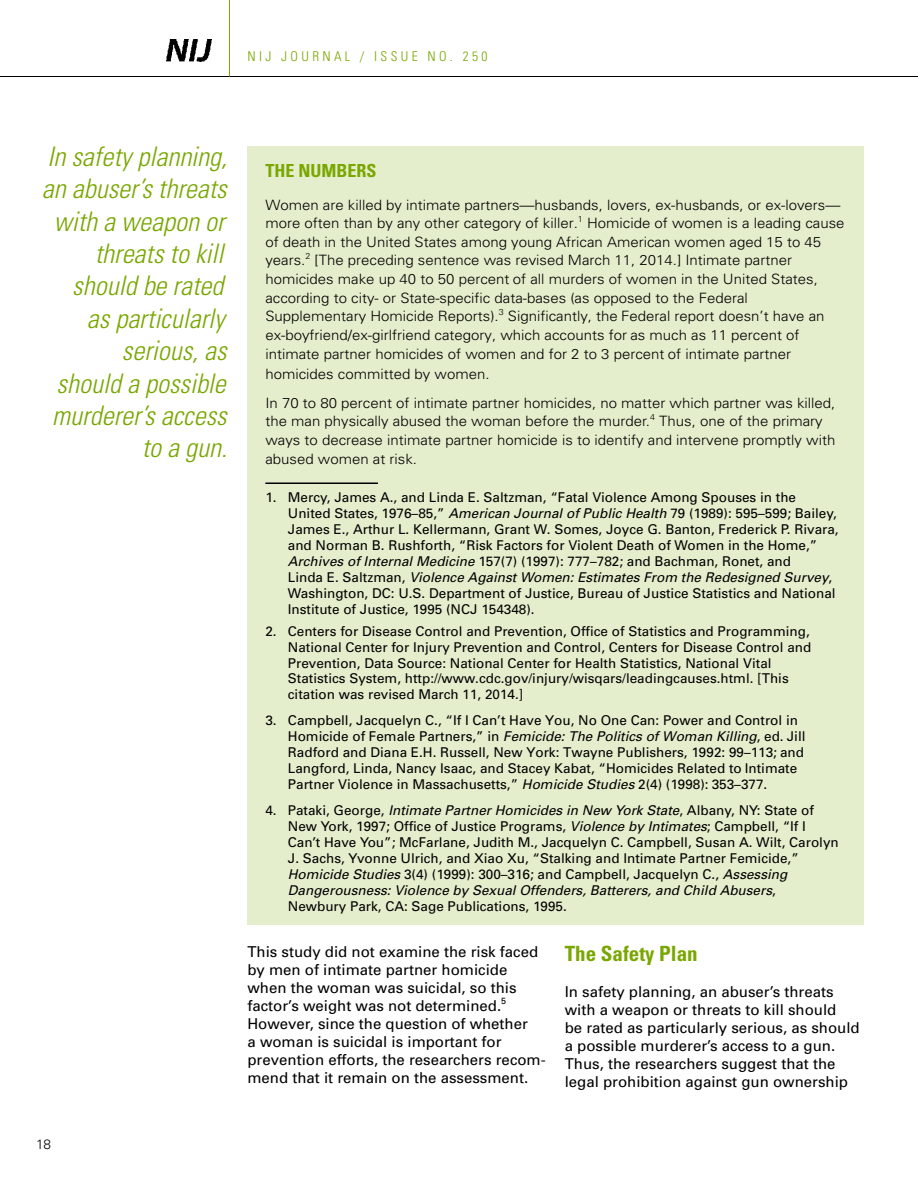
<style>
.page{position:relative;width:918px;height:1188px;background:#fff}
.page>*{position:absolute;margin:0;border:0;box-sizing:border-box;transform-origin:0 0}
.t1{font:italic 300 condensed 27px/32.4px "Univers";color:#79a700;text-align:right}
.t2{font:700 condensed 21px "Univers";color:#79a700}
.t3{font:700 condensed 18px "Univers";color:#79a700}
.t4{font:15px/18px "Univers";color:#000}
.t5{font:300 14.25px/18.8px "Univers";color:#000;scale:1.05 1}
.t6{font:300 14.25px/17.7px "Univers LT Std";color:#000;scale:1.05 1}
.t7{font:13.5px/16px "Univers";color:#000}
.t8{font:13.5px/15.8px "Univers LT Std";color:#000}
.t9{font:300 condensed 13.5px "Univers";letter-spacing:.25em;color:#79a700}
.t10{font:300 13.5px "Univers";color:#000}
.s1{font-family:"Univers LT Std"}
.s2{font-family:"Univers"}
.s3{font-style:italic}
</style>
<div class="page">
<hr style="left:0;top:76px;width:918px;height:1px;background:#000">
<hr style="left:229px;top:0;width:1px;height:76px;background:#79a700">
<img style="left:166px;top:40px;width:46px;height:21px">
<div style="left:247px;top:146px;width:617px;height:779px;background:#e5eecc"></div>
<hr style="left:265px;top:482px;width:113px;height:2px;background:#000">
<p class="t9" style="left:247px;top:51px;width:241px">NIJ JOURNAL / ISSUE NO. 250</p>
<h1 class="t1" style="left:42px;top:143px;width:187px">In safety planning, an abuser’s threats with a weapon or threats to kill should be rated<br>as particularly serious, as<br>should a possible murderer’s access to a gun.</h1>
<h3 class="t3" style="left:265px;top:164px;width:112px">THE NUMBERS</h3>
<p class="t5" style="left:265px;top:197px;width:553px">Women are killed by intimate partners—husbands, lovers, ex-husbands, or ex-lovers— more often than by any other category of killer.<sup>1</sup> <span class="s1">Homicide of women is a leading cause</span></p>
<p class="t6" style="left:265px;top:233px;width:531px">of death in the United States among young African American women aged 15 to 45 years<span class="s2">.</span><sup>2</sup> [The preceding sentence was revised March 11, 2014.] In<span class="s2">timate partner</span></p>
<p class="t5" style="left:265px;top:270px;width:528px;line-height:19.6px">homicides make up 40 to 50 percent of all murders of women in the United States, according to city- or State-specific data-bases (as opposed to the Federal</p>
<p class="t5" style="left:265px;top:308px;width:534px">Supplementary Homicide Reports).<sup>3</sup> Significantly, the Federal report doesn’t have an ex-boyfriend/ex-girlfriend category, which accounts for as much as 11 percent of intimate partner homicides of women and for 2 to 3 percent of intimate partner homicides committed by women.</p>
<p class="t5" style="left:265px;top:395px;width:544px">In 70 to 80 percent of intimate partner homicides, no matter which partner was killed, the man physically abused the woman before the murder.<sup>4</sup> Thus, one of the primary ways to decrease intimate partner homicide is to identify and intervene promptly with abused women at risk.</p>
<p class="t7" style="left:288px;top:490px;width:552px;text-indent:-23px">1. Mercy, James A., and Linda E. Saltzman, “Fatal Violence Among Spouses in the United States, 1976–85,” <span class="s3">American Journal of Public Health</span> 79 (1989): 595–599; Bailey, James E., Arthur L. Kellermann, Grant W. Somes, Joyce G. Banton, Frederick P. Rivara, and Norman B. Rushforth, “Risk Factors for Violent Death of Women in the Home,” <span class="s3">Archives of Internal Medicine</span> 157(7) (1997): 777–782; and Bachman, Ronet, and<br>Linda E. Saltzman, <span class="s3">Violence Against Women: Estimates From the Redesigned Survey</span>, Washington, DC: U.S. Department of Justice, Bureau of Justice Statistics and National Institute of Justice, 1995 (NCJ 154348).</p>
<p class="t8" style="left:288px;top:623px;width:525px;text-indent:-23px"><span class="s2">2.</span> Centers for Disease Control and Prevention, Office of Statistics and Programming, National Center for Injury Prevention and Control, Centers for Disease Control and Prevention, Data Source: National Center for Health Statistics, National Vital Statistics System, http://www.cdc.gov/injury/wisqars/leadingcauses.html. [This citation was revised March 11, 2014.]</p>
<p class="t7" style="left:288px;top:714px;width:519px;text-indent:-23px">3. Campbell, Jacquelyn C., “If I Can’t Have You, No One Can: Power and Control in Homicide of Female Partners,” in <span class="s3">Femicide: The Politics of Woman Killing</span>, ed. Jill Radford and Diana E.H. Russell, New York: Twayne Publishers, 1992: 99–113; and Langford, Linda, Nancy Isaac, and Stacey Kabat, “Homicides Related to Intimate Partner Violence in Massachusetts,” <span class="s3">Homicide Studies</span> 2(4) (1998): 353–377.</p>
<p class="t7" style="left:288px;top:803px;width:552px;text-indent:-22px">4. Pataki, George, <span class="s3">Intimate Partner Homicides in New York State</span>, Albany, NY: State of New York, 1997; Office of Justice Programs, <span class="s3">Violence by Intimates</span>; Campbell, “If I Can’t Have You”; McFarlane, Judith M., Jacquelyn C. Campbell, Susan A. Wilt, Carolyn J. Sachs, Yvonne Ulrich, and Xiao Xu, “Stalking and Intimate Partner Femicide,” <span class="s3">Homicide Studies</span> 3(4) (1999): 300–316; and Campbell, Jacquelyn C., <span class="s3">Assessing Dangerousness: Violence by Sexual Offenders, Batterers, and Child Abusers</span>,<br>Newbury Park, CA: Sage Publications, 1995.</p>
<p class="t4" style="left:248px;top:944px;width:300px">This study did not examine the risk faced by men of intimate partner homicide when the woman was suicidal, so this factor’s weight was not determined.<sup>5<br></sup>However, since the question of whether<br>a woman is suicidal is important for prevention efforts, the researchers recom&shy;mend that it remain on the assessment.</p>
<h2 class="t2" style="left:565px;top:946px;width:134px">The Safety Plan</h2>
<p class="t4" style="left:565px;top:984px;width:297px">In safety planning, an abuser’s threats with a weapon or threats to kill should<br>be rated as particularly serious, as should a possible murderer’s access to a gun.<br>Thus, the researchers suggest that the legal prohibition against gun ownership</p>
<p class="t10" style="left:36px;top:1140px;width:17px">18</p>
</div>
